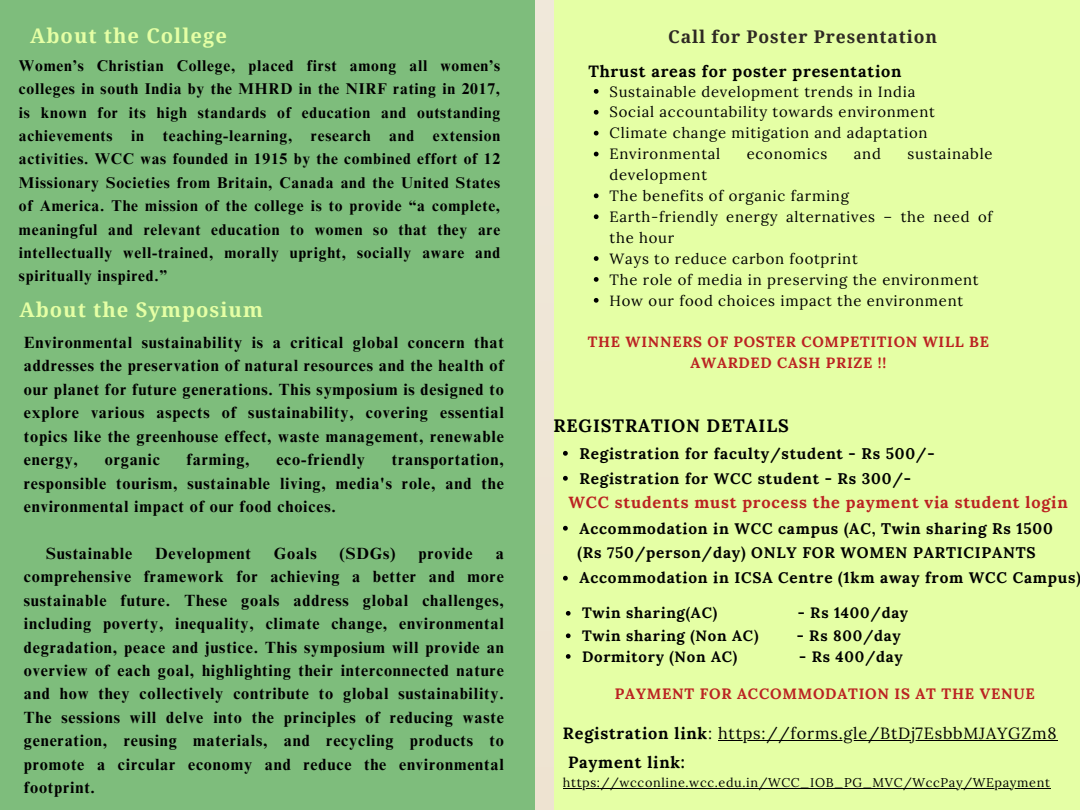
<style>
.page{position:relative;width:1080px;height:810px;background:#e5ffa5}
.page>*{position:absolute;margin:0;border:0;box-sizing:border-box;transform-origin:0 0}
.t1{font:700 20.25px "Noto Serif";letter-spacing:.05em;color:#e5ffa5}
.t2{font:700 17.88px "Lora";letter-spacing:.05em;color:#000}
.t3{font:700 17.5px "Noto Serif";letter-spacing:.05em;color:#2e2923}
.t4{font:700 16.25px/23.5px "Times NRMT Pro";letter-spacing:.05em;color:#000;text-align:justify}
.t5{font:16.25px "Lora";letter-spacing:.05em;color:#000}
.t6{font:700 16.25px "Lora";letter-spacing:.05em;color:#b22}
.t7{font:700 16.25px "Lora";letter-spacing:.05em;color:#000}
.t8{font:700 15.62px/23.4px "Times NRMT Pro";letter-spacing:.05em;color:#000;text-align:justify}
.t9{font:700 15.38px "Lora";letter-spacing:.05em;color:#000}
.t10{font:700 15px "Lora";letter-spacing:.05em;color:#000}
.t11{font:700 15px "Lora";letter-spacing:.05em;color:#b22}
.t12{font:14.88px/20.9px "Lora";letter-spacing:.05em;color:#000}
.t13{font:700 14.88px/20.9px "Lora";letter-spacing:.05em;color:#b22;text-align:center}
.t14{font:12.62px "Lora";letter-spacing:.05em;color:#000}
.s1{font-weight:700}
</style>
<div class="page">
<div style="left:0;top:0;width:538px;height:810px;background:#7ebd7c"></div>
<div style="left:536px;top:0;width:17px;height:810px;background:#efe6d6"></div>
<svg style="left:594px;top:89px;width:5px;height:5px"></svg>
<svg style="left:594px;top:110px;width:5px;height:5px"></svg>
<svg style="left:594px;top:131px;width:5px;height:5px"></svg>
<svg style="left:594px;top:152px;width:5px;height:4px"></svg>
<svg style="left:594px;top:193px;width:5px;height:5px"></svg>
<svg style="left:594px;top:214px;width:5px;height:5px"></svg>
<svg style="left:594px;top:256px;width:5px;height:5px"></svg>
<svg style="left:594px;top:277px;width:5px;height:5px"></svg>
<svg style="left:594px;top:298px;width:5px;height:5px"></svg>
<svg style="left:563px;top:451px;width:5px;height:5px"></svg>
<svg style="left:563px;top:476px;width:5px;height:5px"></svg>
<svg style="left:563px;top:526px;width:5px;height:5px"></svg>
<svg style="left:563px;top:576px;width:5px;height:5px"></svg>
<svg style="left:566px;top:611px;width:5px;height:5px"></svg>
<svg style="left:566px;top:633px;width:5px;height:5px"></svg>
<svg style="left:566px;top:654px;width:5px;height:5px"></svg>
<hr style="left:718px;top:740px;width:339px;height:1px;background:#000">
<hr style="left:563px;top:788px;width:488px;height:1px;background:#000">
<h6 class="t1" style="left:30px;top:22px;width:198px">About the College</h6>
<h5 class="t8" style="left:19px;top:56px;width:483px">Women’s Christian College, placed first among all women’s colleges in south India by the MHRD in the NIRF rating in 2017, is known for its high standards of education and outstanding achievements in teaching-learning, research and extension activities. WCC was founded in 1915 by the combined effort of 12<br>Missionary Societies from Britain, Canada and the United States of America. The mission of the college is to provide “a complete, meaningful and relevant education to women so that they are intellectually well-trained, morally upright, socially aware and spiritually inspired.”</h5>
<h1 class="t1" style="left:20px;top:295px;width:245px">About the Symposium</h1>
<p class="t4" style="left:24px;top:333px;width:481px">Environmental sustainability is a critical global concern that addresses the preservation of natural resources and the health of our planet for future generations. This symposium is designed to explore various aspects of sustainability, covering essential topics like the greenhouse effect, waste management, renewable energy,</p>
<p class="t4" style="left:24px;top:450px;width:481px;text-indent:368px">transportation, responsible tourism, sustainable living, media's role, and the environmental impact of our food choices.</p>
<p class="t4" style="left:46px;top:544px;width:88px">Sustainable</p>
<p class="t4" style="left:155px;top:544px;width:97px">Development</p>
<p class="t4" style="left:274px;top:544px;width:44px">Goals</p>
<p class="t4" style="left:340px;top:544px;width:57px">(SDGs)</p>
<p class="t4" style="left:419px;top:544px;width:56px">provide</p>
<p class="t4" style="left:105px;top:450px;width:57px">organic</p>
<p class="t4" style="left:187px;top:450px;width:65px">farming,</p>
<p class="t4" style="left:276px;top:450px;width:90px">eco-friendly</p>
<p class="t4" style="left:24px;top:544px;width:481px;text-indent:472px">a comprehensive framework for achieving a better and more sustainable future. These goals address global challenges, including poverty, inequality, climate change, environmental degradation, peace and justice. This symposium will provide an overview of each goal, highlighting their interconnected nature and how they collectively contribute to global sustainability.<br>The sessions will delve into the principles of reducing waste generation, reusing materials, and recycling products to promote a circular economy and reduce the environmental footprint.</p>
<h3 class="t3" style="left:668px;top:24px;width:270px">Call for Poster Presentation</h3>
<p class="t7" style="left:588px;top:60px;width:315px">Thrust areas for poster presentation</p>
<h3 class="t12" style="left:610px;top:81px;width:307px">Sustainable development trends in India</h3>
<p class="t12" style="left:610px;top:102px;width:327px">Social accountability towards environment</p>
<h3 class="t12" style="left:610px;top:122px;width:320px">Climate change mitigation and adaptation</h3>
<h3 class="t12" style="left:610px;top:143px;width:112px">Environmental</h3>
<h3 class="t12" style="left:747px;top:143px;width:82px">economics</h3>
<h3 class="t12" style="left:854px;top:143px;width:29px">and</h3>
<h3 class="t12" style="left:908px;top:143px;width:86px">sustainable</h3>
<h3 class="t12" style="left:610px;top:164px;width:99px">development</h3>
<p class="t12" style="left:610px;top:185px;width:241px">The benefits of organic farming</p>
<p class="t12" style="left:610px;top:206px;width:384px">Earth-friendly energy alternatives – the need of the hour</p>
<p class="t12" style="left:610px;top:248px;width:250px">Ways to reduce carbon footprint</p>
<p class="t12" style="left:610px;top:269px;width:371px">The role of media in preserving the environment</p>
<p class="t12" style="left:610px;top:290px;width:355px">How our food choices impact the environment</p>
<p class="t13" style="left:588px;top:331px;width:403px">THE WINNERS OF POSTER COMPETITION WILL BE<br>AWARDED CASH PRIZE !!</p>
<h2 class="t2" style="left:553px;top:414px;width:237px">REGISTRATION DETAILS</h2>
<p class="t9" style="left:579px;top:443px;width:357px">Registration for faculty/student - Rs 500/-</p>
<p class="t9" style="left:579px;top:468px;width:333px">Registration for WCC student - Rs 300/-</p>
<p class="t9" style="left:579px;top:518px;width:475px">Accommodation in WCC campus (AC, Twin sharing Rs 1500</p>
<h6 class="t9" style="left:577px;top:543px;width:460px">(Rs 750/person/day) ONLY FOR WOMEN PARTICIPANTS</h6>
<p class="t9" style="left:579px;top:568px;width:503px">Accommodation in ICSA Centre (1km away from WCC Campus)</p>
<h3 class="t10" style="left:582px;top:603px;width:137px">Twin sharing(AC)</h3>
<h3 class="t10" style="left:798px;top:603px;width:112px">- Rs 1400/day</h3>
<p class="t10" style="left:582px;top:626px;width:178px">Twin sharing (Non AC)</p>
<p class="t10" style="left:797px;top:626px;width:105px">- Rs 800/day</p>
<p class="t10" style="left:582px;top:646px;width:157px">Dormitory (Non AC)</p>
<p class="t10" style="left:799px;top:646px;width:105px">- Rs 400/day</p>
<p class="t11" style="left:615px;top:684px;width:422px">PAYMENT FOR ACCOMMODATION IS AT THE VENUE</p>
<h5 class="t5" style="left:563px;top:722px;width:495px"><span class="s1">Registration link</span>: https://forms.gle/BtDj7EsbbMJAYGZm8</h5>
<p class="t7" style="left:568px;top:751px;width:118px">Payment link:</p>
<p class="t14" style="left:563px;top:775px;width:489px">https://wcconline.wcc.edu.in/WCC_IOB_PG_MVC/WccPay/WEpayment</p>
<p class="t6" style="left:569px;top:492px;width:501px">WCC students must process the payment via student login</p>
</div>
